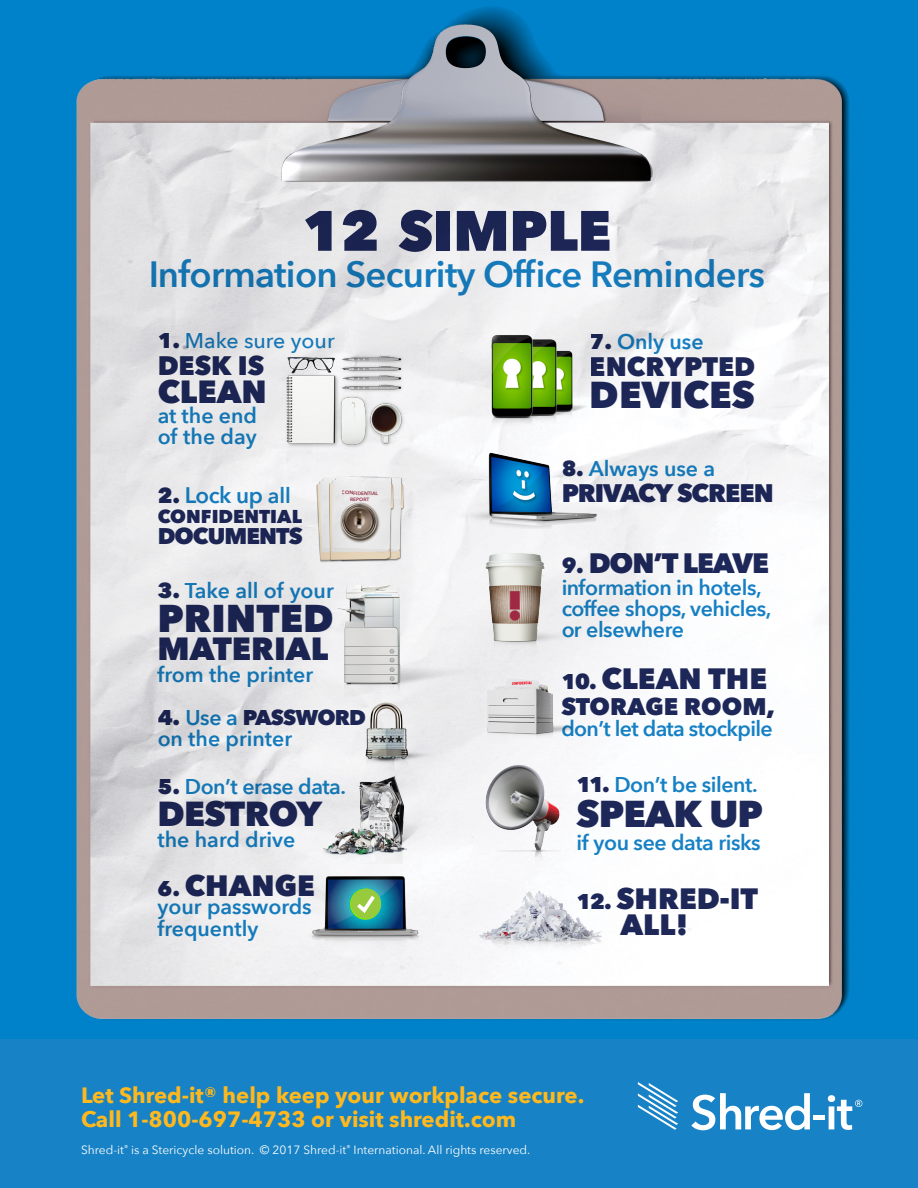
<style>
.page{position:relative;width:918px;height:1188px;background:#fff}
.page>*{position:absolute;margin:0;border:0;box-sizing:border-box;transform-origin:0 0}
.t1{font:800 56.25px "Avenir Next";letter-spacing:-.01em;color:#1e2859}
.t2{font:800 41.1px "Avenir Next";color:#9f2943}
.t3{font:800 38.7px "Avenir Next";color:#1e2859}
.t4{font:800 37.35px "Avenir Next";color:#1e2859}
.t5{font:600 36.45px "Avenir Next";letter-spacing:-.02em;color:#1782c5}
.t6{font:800 34.65px "Avenir Next";letter-spacing:-.02em;color:#1e2859}
.t7{font:800 31.95px "Avenir Next";color:#1e2859}
.t8{font:800 29.4px/26.7px "Avenir Next";color:#1e2859}
.t9{font:800 28.05px "Avenir Next";letter-spacing:-.04em;color:#1e2859}
.t10{font:800 26.7px "Avenir Next";color:#1e2859}
.t11{font:800 25.35px "Avenir Next";letter-spacing:-.04em;color:#1e2859}
.t12{font:800 24px "Avenir Next";color:#1e2859}
.t13{font:800 22.65px "Avenir Next";letter-spacing:-.04em;color:#1e2859}
.t14{font:600 22.5px "Avenir Next";letter-spacing:-.02em;color:#1782c5}
.t15{font:700 22.05px/24.6px "Avenir Next";color:#ffb81d}
.t16{font:600 21.3px/21.3px "Avenir Next";letter-spacing:-.02em;color:#1782c5}
.t17{font:600 21.3px/21.3px "Avenir Next";color:#1782c5}
.t18{font:500 21.3px "Avenir Next";color:#1782c5}
.t19{font:800 18.6px "Avenir Next";color:#1e2859}
.t20{font:12px "Avenir Next";color:#fff}
.t21{font:600 4.95px/6.1px "Avenir Next";color:#9f2943;text-align:center}
.s1{font-weight:800;color:#1e2859}
.s2{font-weight:800;font-size:21.3px;color:#1e2859}
.s3{font-size:21.3px}
</style>
<div class="page">
<img style="left:0;top:0;width:918px;height:1039px">
<img style="left:336px;top:572px;width:143px;height:130px">
<img style="left:361px;top:700px;width:84px;height:74px">
<img style="left:323px;top:767px;width:109px;height:82px">
<img style="left:308px;top:849px;width:142px;height:110px">
<div style="left:351px;top:888px;width:30px;height:31px;background:#97ca3d;border-radius:50%"></div>
<svg style="left:353px;top:892px;width:25px;height:24px"></svg>
<img style="left:474px;top:760px;width:96px;height:108px">
<img style="left:283px;top:354px;width:122px;height:97px">
<img style="left:587px;top:345px;width:10px;height:90px">
<img style="left:566px;top:332px;width:21px;height:106px">
<img style="left:486px;top:327px;width:80px;height:111px">
<img style="left:427px;top:438px;width:184px;height:91px">
<img style="left:474px;top:547px;width:98px;height:121px">
<svg style="left:489px;top:585px;width:52px;height:38px;background:#a69486"></svg>
<img style="left:466px;top:671px;width:105px;height:77px">
<img style="left:310px;top:471px;width:79px;height:105px">
<img style="left:398px;top:473px;width:10px;height:102px">
<img style="left:323px;top:473px;width:75px;height:102px">
<img style="left:330px;top:497px;width:57px;height:50px">
<img style="left:475px;top:856px;width:139px;height:109px">
<div style="left:0;top:1039px;width:918px;height:148px;background:#1782c5"></div>
<svg style="left:638px;top:1082px;width:40px;height:48px"></svg>
<svg style="left:691px;top:1093px;width:119px;height:37px"></svg>
<div style="left:814px;top:1115px;width:11px;height:5px;background:#fff"></div>
<svg style="left:828px;top:1095px;width:34px;height:35px"></svg>
<h1 class="t1" style="left:302px;top:196px;width:311px">12 SIMPLE</h1>
<h3 class="t5" style="left:148px;top:243px;width:618px">Information Security Office Reminders</h3>
<p class="t18" style="left:158px;top:323px;width:179px"><span class="s1">1.</span> Make sure your</p>
<p class="t10" style="left:158px;top:349px;width:108px">DESK IS</p>
<h3 class="t7" style="left:158px;top:372px;width:111px">CLEAN</h3>
<p class="t17" style="left:158px;top:404px;width:101px">at the end of the day</p>
<p class="t14" style="left:158px;top:476px;width:135px"><span class="s2">2.</span> Lock up <span class="s3">all</span></p>
<p class="t19" style="left:158px;top:505px;width:146px">CONFIDENTIAL</p>
<p class="t13" style="left:158px;top:522px;width:147px">DOCUMENTS</p>
<p class="t21" style="left:342px;top:489px;width:38px;rotate:2deg">CONFIDENTIAL<br>REPORT</p>
<p class="t17" style="left:158px;top:579px;width:178px"><span class="s1">3.</span> Take all of your</p>
<h3 class="t3" style="left:158px;top:595px;width:177px">PRINTED</h3>
<h3 class="t7" style="left:158px;top:629px;width:172px">MATERIAL</h3>
<p class="t17" style="left:158px;top:663px;width:157px">from the printer</p>
<p class="t17" style="left:158px;top:706px;width:210px"><span class="s1">4.</span> Use a <span class="s1">PASSWORD </span>on the printer</p>
<p class="t16" style="left:158px;top:775px;width:190px"><span class="s1">5.</span> Don’t erase data.</p>
<h3 class="t6" style="left:158px;top:792px;width:166px">DESTROY</h3>
<p class="t17" style="left:158px;top:828px;width:139px">the hard drive</p>
<h3 class="t8" style="left:158px;top:872px;width:159px"><span class="s3">6.</span> CHANGE</h3>
<p class="t17" style="left:158px;top:896px;width:156px">your passwords frequently</p>
<p class="t2" style="left:506px;top:580px;width:20px">!</p>
<p class="t16" style="left:590px;top:330px;width:115px"><span class="s1">7.</span> Only use</p>
<p class="t10" style="left:590px;top:350px;width:167px">ENCRYPTED</p>
<h3 class="t4" style="left:590px;top:371px;width:167px">DEVICES</h3>
<p class="t17" style="left:561px;top:457px;width:155px"><span class="s1">8.</span> Always use a</p>
<p class="t11" style="left:561px;top:478px;width:214px">PRIVACY SCREEN</p>
<h3 class="t9" style="left:561px;top:546px;width:209px"><span class="s3">9.</span> DON’T LEAVE</h3>
<p class="t16" style="left:561px;top:576px;width:212px">information in hotels, coffee shops, vehicles, or elsewhere</p>
<h3 class="t8" style="left:561px;top:665px;width:207px"><span class="s3">10.</span> CLEAN THE</h3>
<p class="t12" style="left:561px;top:691px;width:215px">STORAGE ROOM,</p>
<p class="t16" style="left:561px;top:717px;width:213px">don’t let data stockpile</p>
<p class="t16" style="left:576px;top:774px;width:183px"><span class="s1">11.</span> Don’t be silent.</p>
<h3 class="t4" style="left:576px;top:791px;width:188px">SPEAK UP</h3>
<p class="t16" style="left:576px;top:831px;width:186px">if you see data risks</p>
<h3 class="t8" style="left:621px;top:885px;width:139px;text-indent:-44px"><span class="s3">12.</span> SHRED-IT<br>ALL!</h3>
<p class="t15" style="left:81px;top:1082px;width:505px">Let Shred-it® help keep your workplace secure.<br>Call 1-800-697-4733 or visit shredit.com</p>
<p class="t20" style="left:81px;top:1140px;width:451px">Shred-it<sup>®</sup> is a Stericycle solution. © 2017 Shred-it<sup>®</sup> International. All rights reserved.</p>
</div>
